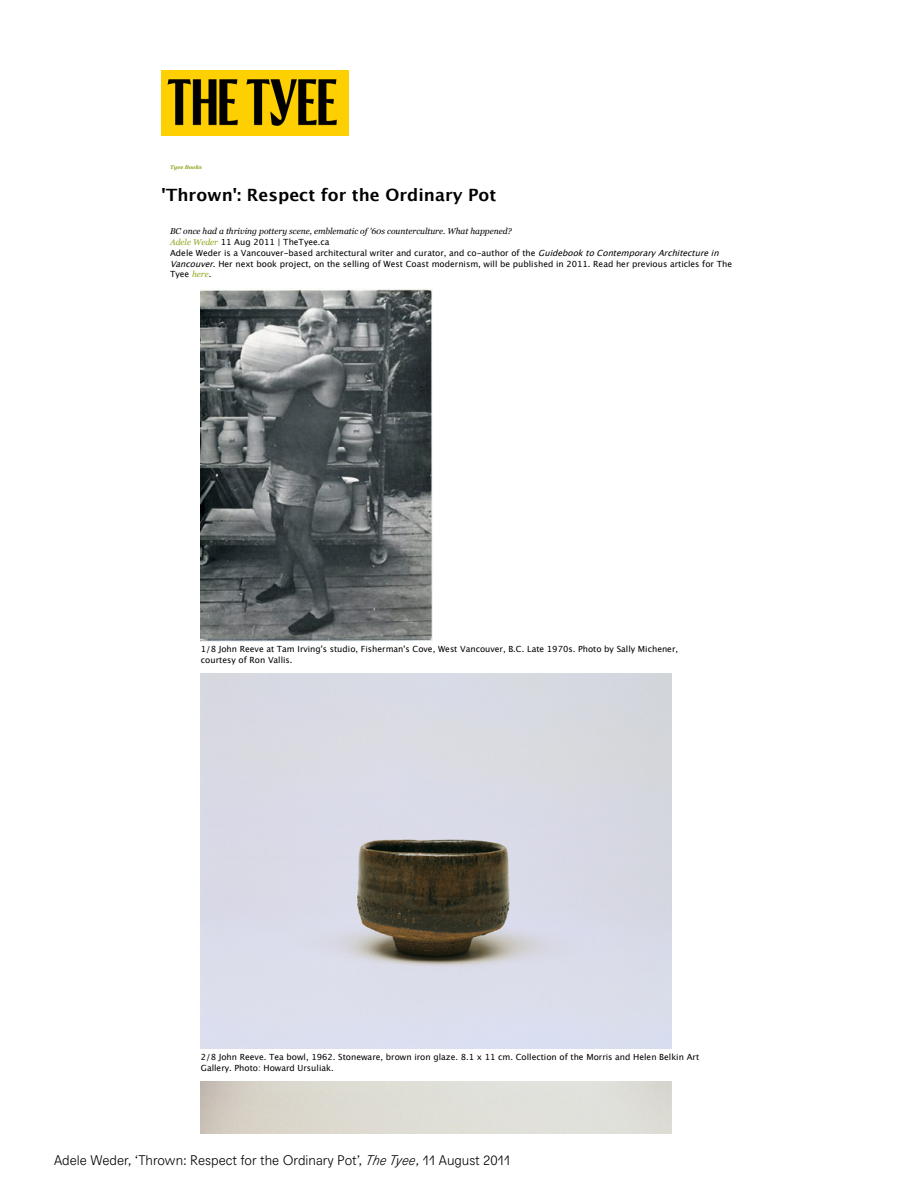
<style>
.page{position:relative;width:918px;height:1188px;background:#fff}
.page>*{position:absolute;margin:0;border:0;box-sizing:border-box;transform-origin:0 0}
.t1{font:700 16.95px "Lucida Grande";color:#000}
.t2{font:300 13.5px "Agipo";color:#000}
.t3{font:8.55px/10.8px "Lucida Grande";color:#000}
.t4{font:italic 8.55px "Georgia";color:#000}
.t5{font:italic 700 5.4px "Georgia";color:#92a41f}
.s1{font-family:"Georgia";font-style:italic;color:#92a41f}
.s2{font-style:italic}
</style>
<div class="page">
<img style="left:162px;top:71px;width:187px;height:65px">
<img style="left:201px;top:289px;width:231px;height:352px">
<img style="left:201px;top:674px;width:470px;height:375px">
<p class="t5" style="left:170px;top:163px;width:33px">Tyee Books</p>
<h1 class="t1" style="left:162px;top:181px;width:336px">'Thrown': Respect for the Ordinary Pot</h1>
<p class="t4" style="left:170px;top:225px;width:343px">BC once had a thriving pottery scene, emblematic of '60s counterculture. What happened?</p>
<p class="t3" style="left:170px;top:237px;width:564px"><span class="s1">Adele Weder</span> 11 Aug 2011 | TheTyee.ca<br>Adele Weder is a Vancouver-based architectural writer and curator, and co-author of the <span class="s2">GuidebooktoContemporaryArchitecturein Vancouver</span>. Her next book project, on the selling of West Coast modernism, will be published in 2011. Read her previous articles for The Tyee <span class="s1">here</span>.</p>
<p class="t3" style="left:201px;top:644px;width:479px">1/8 John Reeve at Tam Irving's studio, Fisherman's Cove, West Vancouver, B.C. Late 1970s. Photo by Sally Michener, courtesy of Ron Vallis.</p>
<p class="t3" style="left:201px;top:1051px;width:500px">2/8 John Reeve. Tea bowl, 1962. Stoneware, brown iron glaze. 8.1 x 11 cm. Collection of the Morris and Helen Belkin Art<br>Gallery. Photo: Howard Ursuliak.</p>
<h2 class="t2" style="left:54px;top:1150px;width:458px">Adele Weder, ‘Thrown: Respect for the Ordinary Pot’, <span class="s2">The Tyee</span>, 11 August 2011</h2>
</div>
